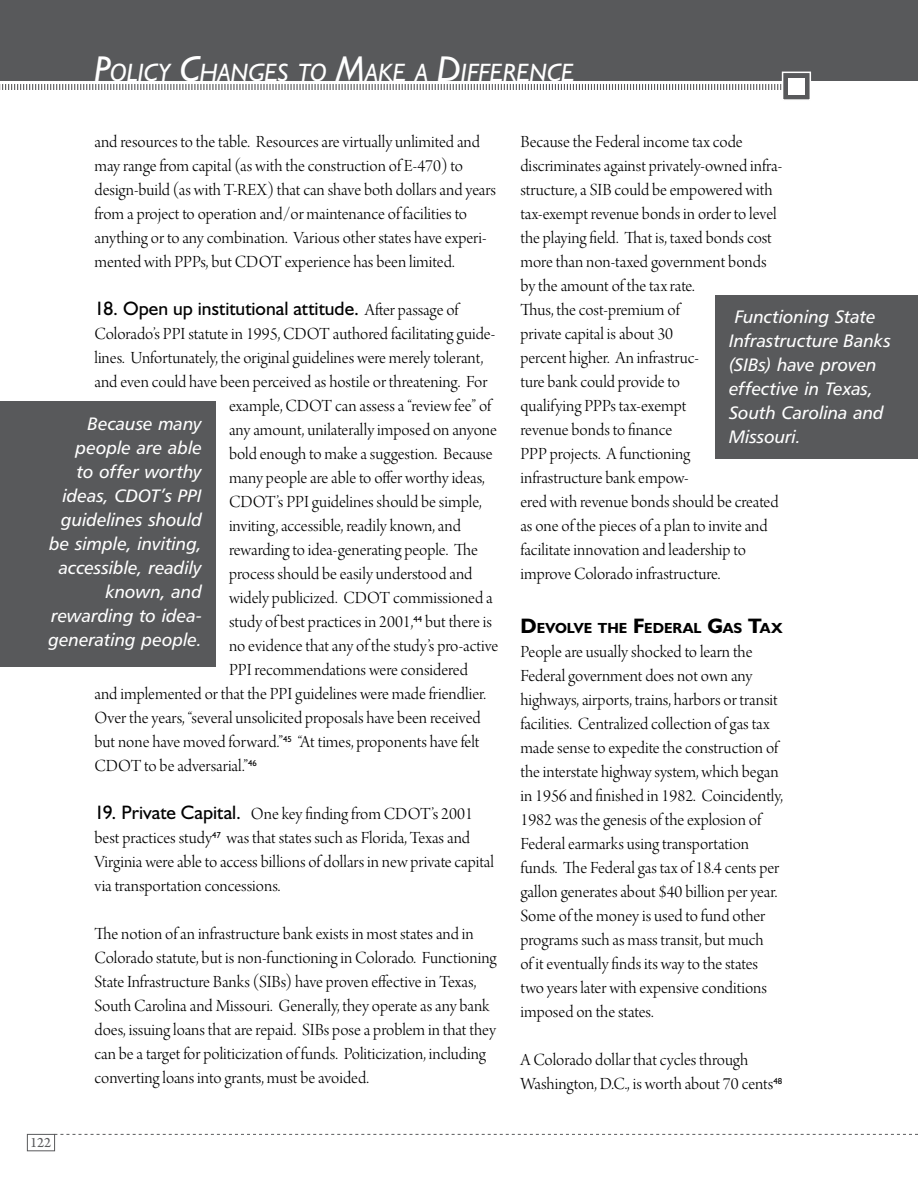
<style>
.page{position:relative;width:918px;height:1188px;background:#fff}
.page>*{position:absolute;margin:0;border:0;box-sizing:border-box;transform-origin:0 0}
.t1{font:italic 25.2px "Humanist 521 BT";letter-spacing:-.005em;color:#fff}
.t2{font:19.5px "Humanist 521 BT";color:#000}
.t3{font:18px/24px "Arno Pro Light Display";color:#000}
.t4{font:18px/24px "Humanist 777 BT Italic B";letter-spacing:-.005em;color:#fff;text-align:right}
.t5{font:15px "Arno Pro";color:#58595b}
.t6{font:700 14.7px "Humanist 521 BT";letter-spacing:.005em;color:#000}
.s1{font-size:36px}
.s2{font-family:"Arno Pro Light Display";font-size:18px}
.s3{font-family:"Humanist 521 BT";font-size:19.5px}
.s4{font-size:21px}
</style>
<div class="page">
<svg style="left:55px;top:1134px;width:863px;height:1px"></svg>
<div style="left:0;top:0;width:918px;height:81px;background:#58595b"></div>
<svg style="left:0;top:84px;width:782px;height:6px"></svg>
<div style="left:782px;top:72px;width:29px;height:29px;background:#58595b;border:2px solid #fff"></div>
<div style="left:788px;top:78px;width:16px;height:16px;background:#fff"></div>
<div style="left:27px;top:1134px;width:28px;height:17px;border:1px solid #58595b"></div>
<div style="left:0;top:402px;width:216px;height:265px;background:#58595b"></div>
<div style="left:716px;top:296px;width:202px;height:163px;background:#58595b"></div>
<h1 class="t1" style="left:94px;top:57px;width:481px"><span class="s1">P</span>OLICY <span class="s1">C</span>HANGES TO <span class="s1">M</span>AKE A <span class="s1">D</span>IFFERENCE</h1>
<p class="t3" style="left:94px;top:131px;width:403px">and resources to the table. Resources are virtually unlimited and may range from capital (as with the construction of E-470) to design-build (as with T-REX) that can shave both dollars and years from a project to operation and/or maintenance of facilities to anything or to any combination. Various other states have experi&shy;mented with PPPs, but CDOT experience has been limited.</p>
<p class="t2" style="left:94px;top:297px;width:366px">18. Open up institutional attitude. <span class="s2">After passage of</span></p>
<p class="t3" style="left:94px;top:323px;width:402px">Colorado’s PPI statute in 1995, CDOT authored facilitating guide-</p>
<p class="t3" style="left:94px;top:347px;width:390px">lines. Unfortunately, the original guidelines were merely tolerant,</p>
<p class="t3" style="left:94px;top:371px;width:394px">and even could have been perceived as hostile or threatening. For</p>
<p class="t3" style="left:229px;top:395px;width:264px">example, CDOT can assess a “review fee” of</p>
<p class="t3" style="left:229px;top:419px;width:270px">any amount, unilaterally imposed on anyone</p>
<p class="t3" style="left:229px;top:443px;width:265px">bold enough to make a suggestion. Because</p>
<p class="t3" style="left:229px;top:467px;width:257px">many people are able to offer worthy ideas,</p>
<p class="t3" style="left:229px;top:491px;width:254px">CDOT’s PPI guidelines should be simple,</p>
<p class="t3" style="left:229px;top:515px;width:233px">inviting, accessible, readily known, and</p>
<p class="t3" style="left:229px;top:539px;width:250px">rewarding to idea-generating people. The</p>
<p class="t3" style="left:229px;top:563px;width:245px">process should be easily understood and</p>
<p class="t3" style="left:229px;top:587px;width:265px">widely publicized. CDOT commissioned a</p>
<p class="t3" style="left:229px;top:611px;width:265px">study of best practices in 2001,<sup>44</sup> but there is</p>
<p class="t3" style="left:229px;top:635px;width:271px">no evidence that any of the study’s pro-active</p>
<p class="t3" style="left:229px;top:659px;width:240px">PPI recommendations were considered</p>
<p class="t3" style="left:95px;top:683px;width:393px">and implemented or that the PPI guidelines were made friendlier.</p>
<p class="t3" style="left:95px;top:707px;width:388px">Over the years, “several unsolicited proposals have been received</p>
<p class="t3" style="left:95px;top:731px;width:387px">but none have moved forward.”<sup>45</sup> “At times, proponents have felt</p>
<p class="t3" style="left:95px;top:755px;width:164px">CDOT to be adversarial.”<sup>46</sup></p>
<p class="t3" style="left:94px;top:803px;width:401px"><span class="s3">19. Private Capital.</span> One key finding from CDOT’s 2001 best practices study<sup>47</sup> was that states such as Florida, Texas and Virginia were able to access billions of dollars in new private capital via transportation concessions.</p>
<p class="t3" style="left:94px;top:923px;width:404px">The notion of an infrastructure bank exists in most states and in Colorado statute, but is non-functioning in Colorado. Functioning State Infrastructure Banks (SIBs) have proven effective in Texas, South Carolina and Missouri. Generally, they operate as any bank does, issuing loans that are repaid. SIBs pose a problem in that they can be a target for politicization of funds. Politicization, including converting loans into grants, must be avoided.</p>
<p class="t4" style="left:48px;top:411px;width:155px">Because many people are able<br>to offer worthy ideas, CDOT’s PPI guidelines should be simple, inviting, accessible, readily known, and rewarding to idea&shy;generating people.</p>
<p class="t5" style="left:30px;top:1134px;width:23px">122</p>
<p class="t3" style="left:520px;top:131px;width:263px">Because the Federal income tax code discriminates against privately-owned infra&shy;structure, a SIB could be empowered with tax-exempt revenue bonds in order to level the playing field. That is, taxed bonds cost more than non-taxed government bonds by the amount of the tax rate.<br>Thus, the cost-premium of<br>private capital is about 30<br>percent higher. An infrastruc-<br>ture bank could provide to<br>qualifying PPPs tax-exempt<br>revenue bonds to finance<br>PPP projects. A functioning<br>infrastructure bank empow-<br>ered with revenue bonds should be created as one of the pieces of a plan to invite and facilitate innovation and leadership to improve Colorado infrastructure.</p>
<p class="t6" style="left:520px;top:619px;width:264px"><span class="s4">D</span>EVOLVE THE <span class="s4">F</span>EDERAL <span class="s4">G</span>AS <span class="s4">T</span>AX</p>
<p class="t3" style="left:520px;top:641px;width:264px">People are usually shocked to learn the Federal government does not own any highways, airports, trains, harbors or transit facilities. Centralized collection of gas tax made sense to expedite the construction of the interstate highway system, which began in 1956 and finished in 1982. Coincidently, 1982 was the genesis of the explosion of Federal earmarks using transportation funds. The Federal gas tax of 18.4 cents per gallon generates about $40 billion per year.<br>Some of the money is used to fund other programs such as mass transit, but much<br>of it eventually finds its way to the states two years later with expensive conditions imposed on the states.</p>
<p class="t3" style="left:520px;top:1049px;width:263px">A Colorado dollar that cycles through<br>Washington, D.C., is worth about 70 cents<sup>48</sup></p>
<p class="t4" style="left:729px;top:305px;width:163px;text-align:left;text-indent:6px">Functioning State<br>Infrastructure Banks (SIBs) have proven effective in Texas,<br>South Carolina and<br>Missouri.</p>
</div>
